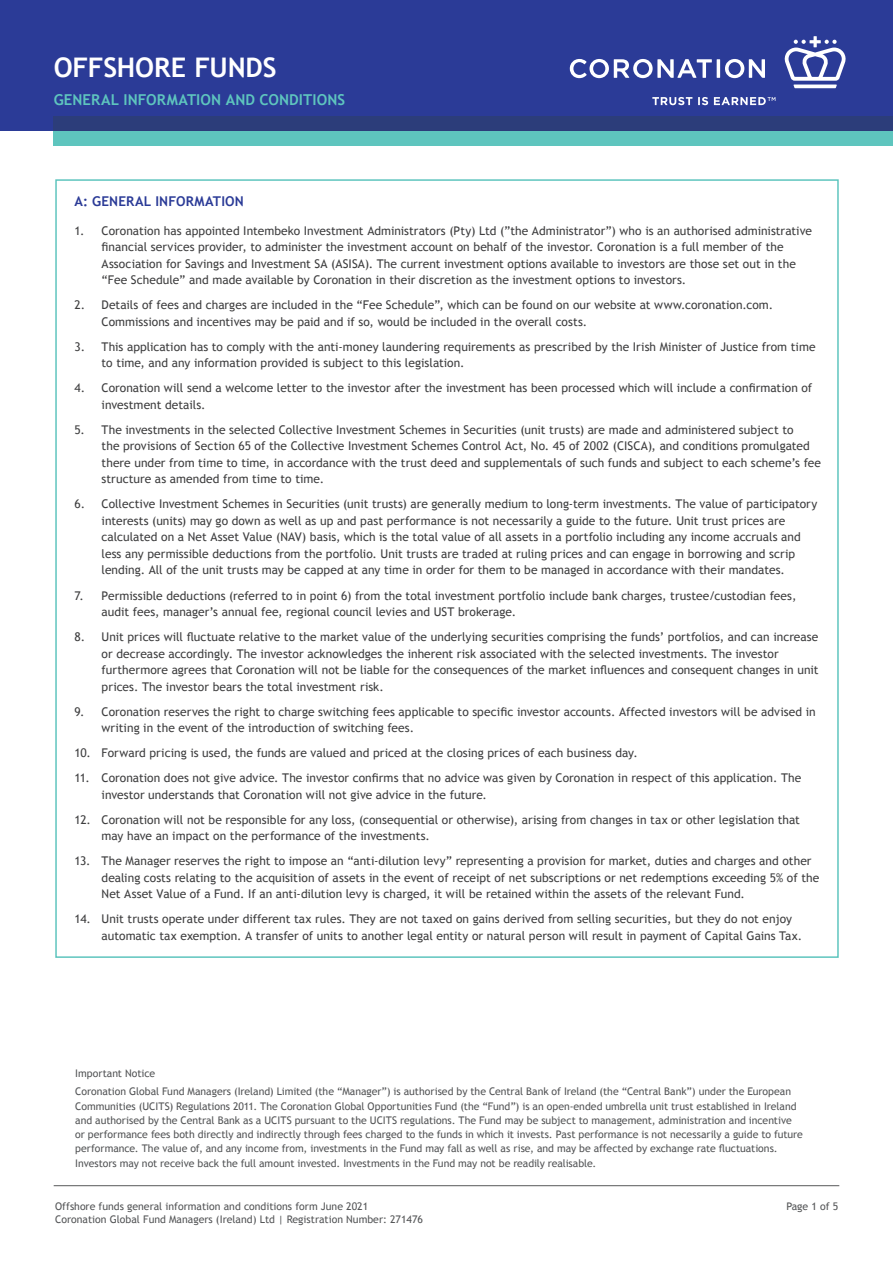
<style>
.page{position:relative;width:893px;height:1263px;background:#fff}
.page>*{position:absolute;margin:0;border:0;box-sizing:border-box;transform-origin:0 0}
.t1{font:700 27px "Trebuchet MS";letter-spacing:-.005em;color:#fff}
.t2{font:700 15px "Trebuchet MS";letter-spacing:.005em;color:#5ec5be}
.t3{font:700 13.5px "Trebuchet MS";letter-spacing:.01em;color:#2b3b97}
.t4{font:12px/16.5px "Trebuchet MS";color:#3e3e3f}
.t5{font:10.5px/14.2px "Trebuchet MS";color:#545557}
</style>
<div class="page">
<hr style="left:54px;top:1185px;width:785px;height:1px;background:#57585a">
<div style="left:0;top:0;width:893px;height:131px;background:#2b3b97"></div>
<svg style="left:570px;top:36px;width:276px;height:69px"></svg>
<div style="left:54px;top:131px;width:839px;height:14px;background:#5ec5be"></div>
<div style="left:54px;top:116px;width:839px;height:15px;background:#2c3d7a"></div>
<h1 class="t1" style="left:54px;top:51px;width:224px">OFFSHORE FUNDS</h1>
<p class="t2" style="left:54px;top:90px;width:293px">GENERAL INFORMATION AND CONDITIONS</p>
<p class="t3" style="left:75px;top:192px;width:171px">A: GENERAL INFORMATION</p>
<p class="t4" style="left:102px;top:223px;width:712px;text-indent:-27px">1. Coronation has appointed Intembeko Investment Administrators (Pty) Ltd (”the Administrator”) who is an authorised administrative financial services provider, to administer the investment account on behalf of the investor. Coronation is a full member of the Association for Savings and Investment SA (ASISA). The current investment options available to investors are those set out in the “Fee Schedule” and made available by Coronation in their discretion as the investment options to investors.</p>
<p class="t4" style="left:102px;top:297px;width:673px;text-indent:-27px">2. Details of fees and charges are included in the “Fee Schedule”, which can be found on our website at www.coronation.com.<br>Commissions and incentives may be paid and if so, would be included in the overall costs.</p>
<p class="t4" style="left:102px;top:339px;width:715px;text-indent:-27px">3. This application has to comply with the anti-money laundering requirements as prescribed by the Irish Minister of Justice from time to time, and any information provided is subject to this legislation.</p>
<p class="t4" style="left:102px;top:380px;width:712px;text-indent:-27px">4. Coronation will send a welcome letter to the investor after the investment has been processed which will include a confirmation of investment details.</p>
<p class="t4" style="left:102px;top:422px;width:721px;text-indent:-27px">5. The investments in the selected Collective Investment Schemes in Securities (unit trusts) are made and administered subject to<br>the provisions of Section 65 of the Collective Investment Schemes Control Act, No. 45 of 2002 (CISCA), and conditions promulgated there under from time to time, in accordance with the trust deed and supplementals of such funds and subject to each scheme’s fee structure as amended from time to time.</p>
<p class="t4" style="left:102px;top:496px;width:717px;text-indent:-27px">6. Collective Investment Schemes in Securities (unit trusts) are generally medium to long-term investments. The value of participatory interests (units) may go down as well as up and past performance is not necessarily a guide to the future. Unit trust prices are calculated on a Net Asset Value (NAV) basis, which is the total value of all assets in a portfolio including any income accruals and less any permissible deductions from the portfolio. Unit trusts are traded at ruling prices and can engage in borrowing and scrip lending. All of the unit trusts may be capped at any time in order for them to be managed in accordance with their mandates.</p>
<p class="t4" style="left:102px;top:587px;width:696px;text-indent:-27px">7. Permissible deductions (referred to in point 6) from the total investment portfolio include bank charges, trustee/custodian fees, audit fees, manager’s annual fee, regional council levies and UST brokerage.</p>
<p class="t4" style="left:102px;top:629px;width:718px;text-indent:-27px">8. Unit prices will fluctuate relative to the market value of the underlying securities comprising the funds’ portfolios, and can increase or decrease accordingly. The investor acknowledges the inherent risk associated with the selected investments. The investor furthermore agrees that Coronation will not be liable for the consequences of the market influences and consequent changes in unit prices. The investor bears the total investment risk.</p>
<p class="t4" style="left:102px;top:703px;width:716px;text-indent:-27px">9. Coronation reserves the right to charge switching fees applicable to specific investor accounts. Affected investors will be advised in writing in the event of the introduction of switching fees.</p>
<p class="t4" style="left:75px;top:745px;width:565px">10. Forward pricing is used, the funds are valued and priced at the closing prices of each business day.</p>
<p class="t4" style="left:102px;top:770px;width:701px;text-indent:-27px">11. Coronation does not give advice. The investor confirms that no advice was given by Coronation in respect of this application. The investor understands that Coronation will not give advice in the future.</p>
<p class="t4" style="left:102px;top:811px;width:700px;text-indent:-27px">12. Coronation will not be responsible for any loss, (consequential or otherwise), arising from changes in tax or other legislation that may have an impact on the performance of the investments.</p>
<p class="t4" style="left:102px;top:853px;width:719px;text-indent:-27px">13. The Manager reserves the right to impose an “anti-dilution levy” representing a provision for market, duties and charges and other dealing costs relating to the acquisition of assets in the event of receipt of net subscriptions or net redemptions exceeding 5% of the<br>Net Asset Value of a Fund. If an anti-dilution levy is charged, it will be retained within the assets of the relevant Fund.</p>
<p class="t4" style="left:102px;top:911px;width:702px;text-indent:-27px">14. Unit trusts operate under different tax rules. They are not taxed on gains derived from selling securities, but they do not enjoy automatic tax exemption. A transfer of units to another legal entity or natural person will result in payment of Capital Gains Tax.</p>
<p class="t5" style="left:75px;top:1064px;width:717px;line-height:18.5px">Important Notice<br>Coronation Global Fund Managers (Ireland) Limited (the “Manager”) is authorised by the Central Bank of Ireland (the “Central Bank”) under the European</p>
<p class="t5" style="left:75px;top:1099px;width:729px">Communities (UCITS) Regulations 2011. The Coronation Global Opportunities Fund (the “Fund”) is an open-ended umbrella unit trust established in Ireland and authorised by the Central Bank as a UCITS pursuant to the UCITS regulations. The Fund may be subject to management, administration and incentive or performance fees both directly and indirectly through fees charged to the funds in which it invests. Past performance is not necessarily a guide to future performance. The value of, and any income from, investments in the Fund may fall as well as rise, and may be affected by exchange rate fluctuations.<br>Investors may not receive back the full amount invested. Investments in the Fund may not be readily realisable.</p>
<p class="t5" style="left:55px;top:1199px;width:315px">Offshore funds general information and conditions form June 2021</p>
<p class="t5" style="left:786px;top:1199px;width:53px">Page 1 of 5</p>
<p class="t5" style="left:55px;top:1212px;width:369px">Coronation Global Fund Managers (Ireland) Ltd | Registration Number: 271476</p>
</div>
